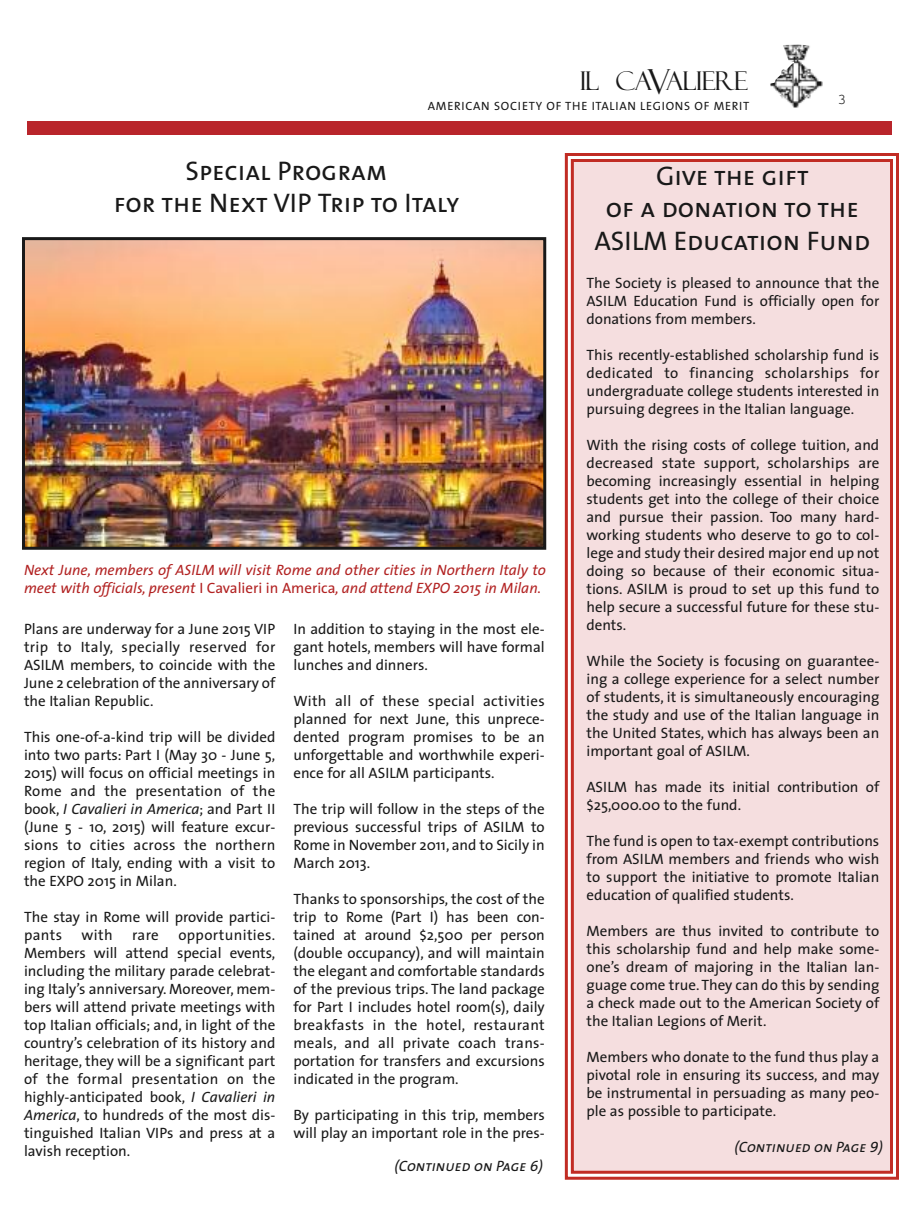
<style>
.page{position:relative;width:918px;height:1215px;background:#fff}
.page>*{position:absolute;margin:0;border:0;box-sizing:border-box;transform-origin:0 0}
.t1{font:27px/32.4px "The Sans Caps";color:#191919;text-align:center}
.t2{font:25.8px "Felix Titling";letter-spacing:-.04em;color:#191919}
.t3{font:15px/18px "The Sans";color:#191919;text-align:justify}
.t4{font:italic 15px/18px "The Sans";color:#b22222}
.t5{font:italic 15px "The Sans Caps";color:#191919}
.t6{font:15px "Courier";color:#191919}
.t7{font:12px "The Sans";letter-spacing:.06em;color:#191919}
.s1{font-size:34.5px}
.s2{font-style:normal}
.s3{font-style:italic}
</style>
<div class="page">
<div style="left:27px;top:122px;width:864px;height:13px;background:#b9252b"></div>
<img style="left:770px;top:44px;width:53px;height:64px">
<div style="left:574px;top:162px;width:316px;height:1009px;background:#f5dedf"></div>
<div style="left:565px;top:153px;width:334px;height:1027px;border:3px solid #c12c24"></div>
<div style="left:571px;top:159px;width:322px;height:1015px;border:3px solid #c12c24"></div>
<img style="left:26px;top:241px;width:516px;height:305px">
<div style="left:22px;top:237px;width:524px;height:313px;border:3px solid #191919"></div>
<h2 class="t2" style="left:580px;top:71px;width:170px">IL CA<span class="s1">V</span>ALIERE</h2>
<p class="t7" style="left:428px;top:102px;width:323px">AMERICAN SOCIETY OF THE ITALIAN LEGIONS OF MERIT</p>
<p class="t6" style="left:838px;top:94px;width:10px">3</p>
<h1 class="t1" style="left:114px;top:157px;width:347px">Special Program<br>for the Next VIP Trip to Italy</h1>
<p class="t4" style="left:24px;top:562px;width:523px">Next June, members of ASILM will visit Rome and other cities in Northern Italy to meet with officials, present <span class="s2">I Cavalieri in America</span>, and attend EXPO 2015 in Milan.</p>
<p class="t3" style="left:24px;top:621px;width:253px">Plans are underway for a June 2015 VIP trip to Italy, specially reserved for ASILM members, to coincide with the June 2 celebration of the anniversary of the Italian Republic.</p>
<p class="t3" style="left:24px;top:729px;width:253px">This one-of-a-kind trip will be divided into two parts: Part I (May 30 - June 5, 2015) will focus on official meetings in Rome and the presentation of the book, <span class="s3">I Cavalieri in America</span>; and Part II (June 5 - 10, 2015) will feature excur&shy;sions to cities across the northern region of Italy, ending with a visit to the EXPO 2015 in Milan.</p>
<p class="t3" style="left:24px;top:909px;width:253px">The stay in Rome will provide partici&shy;pants</p>
<p class="t3" style="left:82px;top:927px;width:33px">with</p>
<p class="t3" style="left:132px;top:927px;width:28px">rare</p>
<p class="t3" style="left:24px;top:927px;width:253px;text-indent:154px">opportunities.<br>Members will attend special events, including the military parade celebrat&shy;ing Italy’s anniversary. Moreover, mem&shy;bers will attend private meetings with top Italian officials; and, in light of the country’s celebration of its history and heritage, they will be a significant part of the formal presentation on the highly-anticipated book, <span class="s3">I Cavalieri in America</span>, to hundreds of the most dis&shy;tinguished Italian VIPs and press at a lavish reception.</p>
<p class="t3" style="left:293px;top:621px;width:253px">In addition to staying in the most ele&shy;gant hotels, members will have formal lunches and dinners.</p>
<p class="t3" style="left:293px;top:693px;width:253px">With all of these special activities planned for next June, this unprece&shy;dented program promises to be an unforgettable and worthwhile experi&shy;ence for all ASILM participants.</p>
<p class="t3" style="left:293px;top:801px;width:253px">The trip will follow in the steps of the previous successful trips of ASILM to Rome in November 2011, and to Sicily in March 2013.</p>
<p class="t3" style="left:293px;top:891px;width:253px">Thanks to sponsorships, the cost of the trip to Rome (Part I) has been con&shy;tained at around $2,500 per person (double occupancy), and will maintain the elegant and comfortable standards of the previous trips. The land package for Part I includes hotel room(s), daily breakfasts in the hotel, restaurant meals, and all private coach trans&shy;portation for transfers and excursions indicated in the program.</p>
<p class="t3" style="left:293px;top:1107px;width:253px">By participating in this trip, members will play an important role in the pres-</p>
<p class="t5" style="left:395px;top:1161px;width:150px">(Continued on Page 6)</p>
<h1 class="t1" style="left:594px;top:162px;width:277px">Give the gift<br>of a donation to the<br>ASILM Education Fund</h1>
<p class="t3" style="left:586px;top:276px;width:294px">The Society is pleased to announce that the ASILM Education Fund is officially open for donations from members.</p>
<p class="t3" style="left:586px;top:348px;width:294px">This recently-established scholarship fund is dedicated to financing scholarships for undergraduate college students interested in pursuing degrees in the Italian language.</p>
<p class="t3" style="left:586px;top:438px;width:294px">With the rising costs of college tuition, and decreased state support, scholarships are becoming increasingly essential in helping students get into the college of their choice and pursue their passion. Too many hard&shy;working students who deserve to go to col&shy;lege and study their desired major end up not doing so because of their economic situa&shy;tions. ASILM is proud to set up this fund to help secure a successful future for these stu&shy;dents.</p>
<p class="t3" style="left:586px;top:654px;width:294px">While the Society is focusing on guarantee&shy;ing a college experience for a select number of students, it is simultaneously encouraging the study and use of the Italian language in the United States, which has always been an important goal of ASILM.</p>
<p class="t3" style="left:586px;top:780px;width:294px">ASILM has made its initial contribution of $25,000.00 to the fund.</p>
<p class="t3" style="left:586px;top:834px;width:294px">The fund is open to tax-exempt contributions from ASILM members and friends who wish to support the initiative to promote Italian education of qualified students.</p>
<p class="t3" style="left:586px;top:924px;width:294px">Members are thus invited to contribute to this scholarship fund and help make some&shy;one’s dream of majoring in the Italian lan&shy;guage come true.They can do this by sending a check made out to the American Society of the Italian Legions of Merit.</p>
<p class="t3" style="left:586px;top:1050px;width:294px">Members who donate to the fund thus play a pivotal role in ensuring its success, and may be instrumental in persuading as many peo&shy;ple as possible to participate.</p>
<p class="t5" style="left:735px;top:1142px;width:150px">(Continued on Page 9)</p>
</div>
